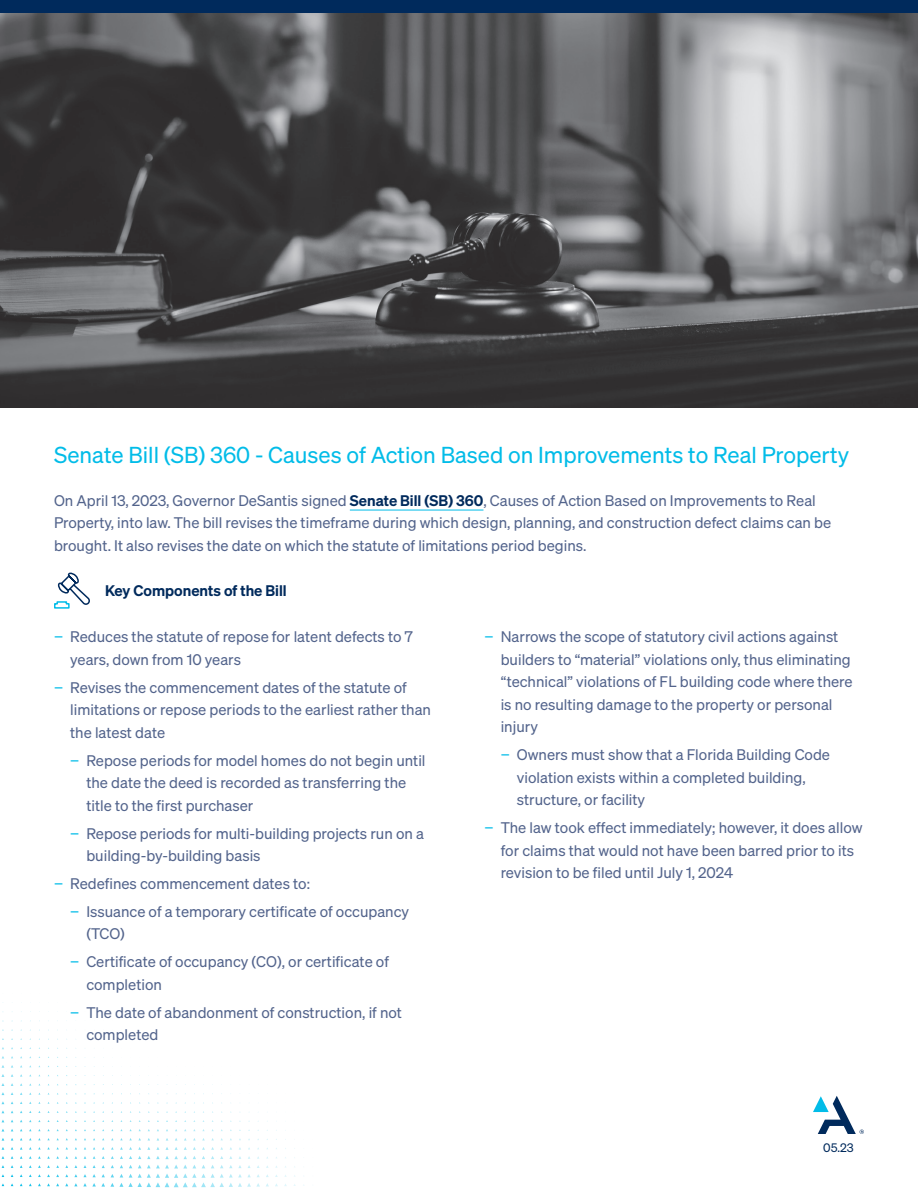
<style>
.page{position:relative;width:918px;height:1188px;background:#fff}
.page>*{position:absolute;margin:0;border:0;box-sizing:border-box;transform-origin:0 0}
.Client_Adv_Header{font:22.5px "Sohne Buch";color:#02bce8}
.t1{font:15px/22.5px "Sohne Buch";color:#53648c}
.t2{font:600 15px "Sohne";color:#002a5c}
.t3{font:12px "Sohne Buch";color:#002a5c}
.s1{font-family:"Sohne";font-weight:600;color:#002a5c}
.s2{color:#02bce8}
</style>
<div class="page">
<svg style="left:813px;top:1096px;width:51px;height:38px"></svg>
<div style="left:0;top:0;width:918px;height:14px;background:#002a5c"></div>
<svg style="left:156px;top:1156px;width:22px;height:3px"></svg>
<svg style="left:229px;top:1165px;width:13px;height:3px"></svg>
<svg style="left:183px;top:1165px;width:13px;height:3px"></svg>
<svg style="left:229px;top:1174px;width:31px;height:13px"></svg>
<svg style="left:183px;top:1174px;width:41px;height:13px"></svg>
<svg style="left:138px;top:1165px;width:41px;height:22px"></svg>
<svg style="left:83px;top:1174px;width:50px;height:13px"></svg>
<hr style="left:350px;top:510px;width:133px;height:1px;background:#02bce8">
<img style="left:0;top:14px;width:918px;height:393px">
<svg style="left:54px;top:573px;width:36px;height:36px"></svg>
<p class="Client_Adv_Header" style="left:54px;top:441px;width:797px">Senate Bill (SB) 360 - Causes of Action Based on Improvements to Real Property</p>
<p class="t1" style="left:54px;top:489px;width:779px">On April 13, 2023, Governor DeSantis signed <span class="s1">Senate Bill (SB) 360</span>, Causes of Action Based on Improvements to Real<br>Property, into law. The bill revises the timeframe during which design, planning, and construction defect claims can be brought. It also revises the date on which the statute of limitations period begins.</p>
<p class="t2" style="left:105px;top:582px;width:183px">Key Components of the Bill</p>
<p class="t1" style="left:70px;top:625px;width:344px;text-indent:-16px"><span class="s2">−</span> Reduces the statute of repose for latent defects to 7 years, down from 10 years</p>
<p class="t1" style="left:70px;top:676px;width:362px;text-indent:-16px"><span class="s2">−</span> Revises the commencement dates of the statute of limitations or repose periods to the earliest rather than the latest date</p>
<p class="t1" style="left:86px;top:749px;width:341px;text-indent:-16px"><span class="s2">−</span> Repose periods for model homes do not begin until the date the deed is recorded as transferring the title to the first purchaser</p>
<p class="t1" style="left:86px;top:822px;width:339px;text-indent:-16px"><span class="s2">−</span> Repose periods for multi-building projects run on a building-by-building basis</p>
<p class="t1" style="left:54px;top:872px;width:258px"><span class="s2">−</span> Redefines commencement dates to:</p>
<p class="t1" style="left:86px;top:900px;width:324px;text-indent:-16px"><span class="s2">−</span> Issuance of a temporary certificate of occupancy (TCO)</p>
<p class="t1" style="left:86px;top:950px;width:304px;text-indent:-16px"><span class="s2">−</span> Certificate of occupancy (CO), or certificate of completion</p>
<p class="t1" style="left:86px;top:1001px;width:317px;text-indent:-16px"><span class="s2">−</span> The date of abandonment of construction, if not completed</p>
<p class="t1" style="left:501px;top:625px;width:353px;text-indent:-16px"><span class="s2">−</span> Narrows the scope of statutory civil actions against builders to “material” violations only, thus eliminating “technical” violations of FL building code where there is no resulting damage to the property or personal injury</p>
<p class="t1" style="left:517px;top:743px;width:315px;text-indent:-16px"><span class="s2">−</span> Owners must show that a Florida Building Code violation exists within a completed building, structure, or facility</p>
<p class="t1" style="left:501px;top:816px;width:363px;text-indent:-16px"><span class="s2">−</span> The law took effect immediately; however, it does allow for claims that would not have been barred prior to its revision to be filed until July 1, 2024</p>
<p class="t3" style="left:823px;top:1140px;width:32px">05.23</p>
</div>
